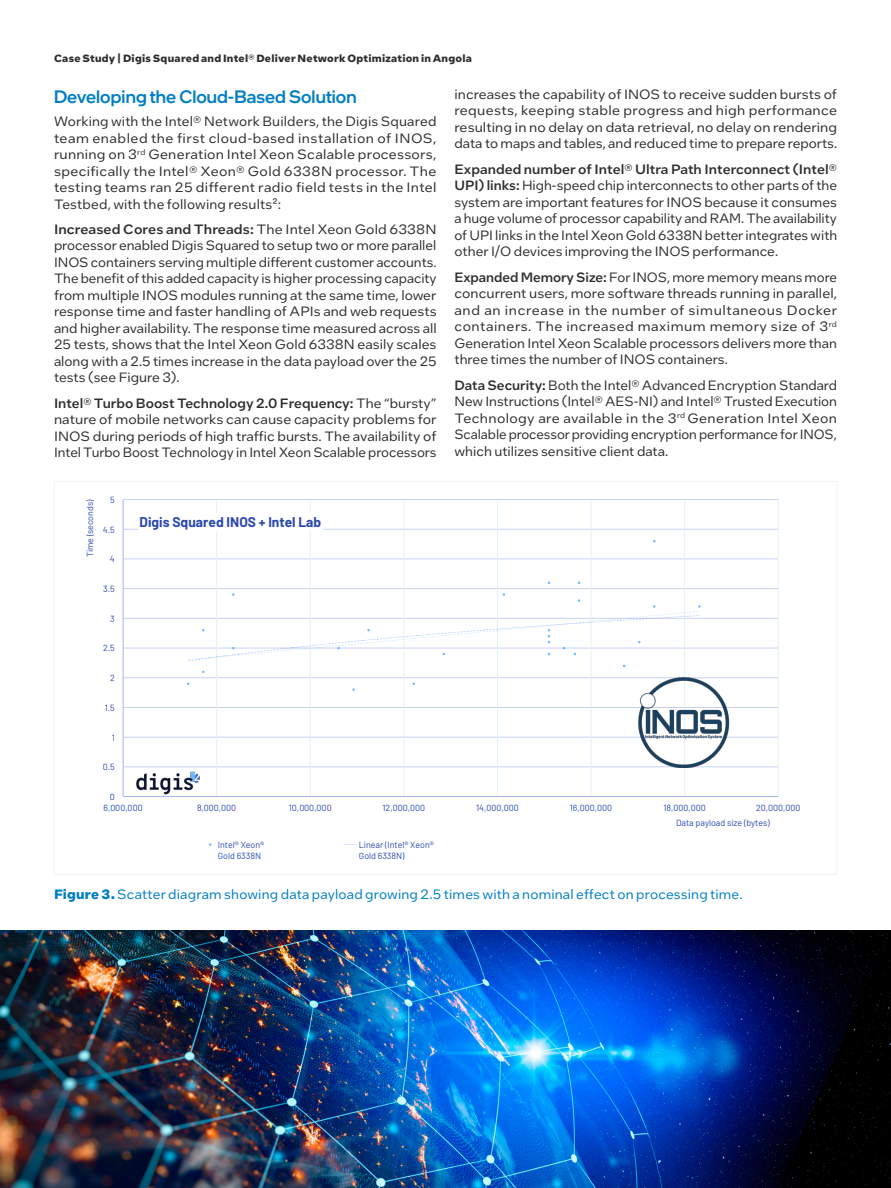
<style>
.page{position:relative;width:891px;height:1188px;background:#fff}
.page>*{position:absolute;margin:0;border:0;box-sizing:border-box;transform-origin:0 0}
.MainCopy___Caption{font:500 18px "Intel One Display";letter-spacing:.005em;color:#007ec5}
.t1{font:700 13.8px "Barlow";color:#2a47b0}
.MainCopy___Caption-2{font:13.5px/16.5px "Intel One Text";color:#2d2f2e;text-align:justify}
.MainCopy___Caption-3{font:13.5px "Intel One Text";letter-spacing:.01em;color:#007ec5}
.Document_Header{font:700 10.5px "Intel One Text";letter-spacing:.02em;color:#2d2f2e}
.t2{font:8.85px/10.6px "Barlow";letter-spacing:-.005em;color:#2a47b0}
.s1{font-weight:500}
.s2{font-weight:700}
</style>
<div class="page">
<hr style="left:123px;top:767px;width:655px;height:1px;background:#c9d1f2">
<hr style="left:123px;top:737px;width:655px;height:1px;background:#c9d1f2">
<hr style="left:123px;top:707px;width:655px;height:1px;background:#c9d1f2">
<hr style="left:123px;top:678px;width:655px;height:1px;background:#c9d1f2">
<hr style="left:123px;top:648px;width:655px;height:1px;background:#c9d1f2">
<hr style="left:123px;top:618px;width:655px;height:1px;background:#c9d1f2">
<hr style="left:123px;top:588px;width:655px;height:1px;background:#c9d1f2">
<hr style="left:123px;top:559px;width:655px;height:1px;background:#c9d1f2">
<hr style="left:123px;top:529px;width:655px;height:1px;background:#c9d1f2">
<hr style="left:123px;top:499px;width:655px;height:1px;background:#c9d1f2">
<hr style="left:216px;top:500px;width:1px;height:297px;background:#e2f1ff">
<hr style="left:310px;top:500px;width:1px;height:297px;background:#e2f1ff">
<hr style="left:404px;top:500px;width:1px;height:297px;background:#e2f1ff">
<hr style="left:497px;top:500px;width:1px;height:297px;background:#e2f1ff">
<hr style="left:591px;top:500px;width:1px;height:297px;background:#e2f1ff">
<hr style="left:684px;top:500px;width:1px;height:297px;background:#e2f1ff">
<hr style="left:778px;top:500px;width:1px;height:297px;background:#e2f1ff">
<hr style="left:123px;top:500px;width:1px;height:297px;background:#a5b3e9">
<hr style="left:123px;top:796px;width:655px;height:1px;background:#a5b3e9">
<svg style="left:188px;top:593px;width:513px;height:80px"></svg>
<div style="left:138px;top:512px;width:185px;height:18px;background:#fff"></div>
<svg style="left:345px;top:844px;width:12px;height:1px"></svg>
<img style="left:630px;top:677px;width:106px;height:90px">
<img style="left:131px;top:767px;width:74px;height:28px">
<img style="left:0;top:931px;width:891px;height:257px">
<p class="Document_Header" style="left:54px;top:51px;width:419px">Case Study | Digis Squared and Intel® Deliver Network Optimization in Angola</p>
<p class="MainCopy___Caption" style="left:54px;top:85px;width:304px">Developing the Cloud-Based Solution</p>
<p class="MainCopy___Caption-2" style="left:54px;top:113px;width:384px">Working with the Intel® Network Builders, the Digis Squared team enabled the first cloud-based installation of INOS, running on 3<sup>rd</sup> Generation Intel Xeon Scalable processors, specifically the Intel® Xeon® Gold 6338N processor. The testing teams ran 25 different radio field tests in the Intel Testbed, with the following results²:</p>
<p class="MainCopy___Caption-2" style="left:54px;top:220px;width:384px"><span class="s1">Increased Cores and Threads:</span> The Intel Xeon Gold 6338N processor enabled Digis Squared to setup two or more parallel INOS containers serving multiple different customer accounts.<br>The benefit of this added capacity is higher processing capacity from multiple INOS modules running at the same time, lower response time and faster handling of APIs and web requests and higher availability. The response time measured across all 25 tests, shows that the Intel Xeon Gold 6338N easily scales along with a 2.5 times increase in the data payload over the 25 tests (see Figure 3).</p>
<p class="MainCopy___Caption-2" style="left:54px;top:394px;width:384px"><span class="s1">Intel® Turbo Boost Technology 2.0 Frequency:</span> The “bursty” nature of mobile networks can cause capacity problems for INOS during periods of high traffic bursts. The availability of Intel Turbo Boost Technology in Intel Xeon Scalable processors</p>
<p class="MainCopy___Caption-2" style="left:454px;top:85px;width:384px">increases the capability of INOS to receive sudden bursts of requests, keeping stable progress and high performance resulting in no delay on data retrieval, no delay on rendering data to maps and tables, and reduced time to prepare reports.</p>
<p class="MainCopy___Caption-2" style="left:454px;top:160px;width:384px"><span class="s1">Expanded number of Intel® Ultra Path Interconnect (Intel® UPI) links:</span> High-speed chip interconnects to other parts of the system are important features for INOS because it consumes a huge volume of processor capability and RAM. The availability of UPI links in the Intel Xeon Gold 6338N better integrates with other I/O devices improving the INOS performance.</p>
<p class="MainCopy___Caption-2" style="left:454px;top:268px;width:384px"><span class="s1">Expanded Memory Size:</span> For INOS, more memory means more concurrent users, more software threads running in parallel, and an increase in the number of simultaneous Docker containers. The increased maximum memory size of 3<sup>rd </sup>Generation Intel Xeon Scalable processors delivers more than three times the number of INOS containers.</p>
<p class="MainCopy___Caption-2" style="left:454px;top:376px;width:384px"><span class="s1">Data Security:</span> Both the Intel® Advanced Encryption Standard New Instructions (Intel® AES-NI) and Intel® Trusted Execution Technology are available in the 3<sup>rd</sup> Generation Intel Xeon Scalable processor providing encryption performance for INOS, which utilizes sensitive client data.</p>
<p class="t2" style="left:84px;top:557px;width:60px;rotate:-90deg">Time (seconds)</p>
<p class="t2" style="left:110px;top:494px;width:6px">5</p>
<p class="t2" style="left:103px;top:524px;width:13px">4.5</p>
<p class="t2" style="left:110px;top:553px;width:6px">4</p>
<p class="t2" style="left:103px;top:583px;width:13px">3.5</p>
<p class="t2" style="left:110px;top:613px;width:6px">3</p>
<p class="t2" style="left:103px;top:642px;width:13px">2.5</p>
<p class="t2" style="left:110px;top:672px;width:6px">2</p>
<p class="t1" style="left:140px;top:512px;width:183px">Digis Squared INOS + Intel Lab</p>
<p class="t2" style="left:105px;top:702px;width:12px">1.5</p>
<p class="t2" style="left:112px;top:731px;width:5px">1</p>
<p class="t2" style="left:103px;top:761px;width:14px">0.5</p>
<p class="t2" style="left:110px;top:791px;width:7px">0</p>
<p class="t2" style="left:104px;top:802px;width:41px">6,000,000</p>
<p class="t2" style="left:197px;top:802px;width:41px">8,000,000</p>
<p class="t2" style="left:289px;top:802px;width:44px">10,000,000</p>
<p class="t2" style="left:383px;top:802px;width:44px">12,000,000</p>
<p class="t2" style="left:476px;top:802px;width:44px">14,000,000</p>
<p class="t2" style="left:570px;top:802px;width:44px">16,000,000</p>
<p class="t2" style="left:663px;top:802px;width:44px">18,000,000</p>
<p class="t2" style="left:756px;top:802px;width:46px">20,000,000</p>
<p class="t2" style="left:676px;top:817px;width:95px">Data payload size (bytes)</p>
<p class="t2" style="left:218px;top:839px;width:48px">Intel® Xeon®<br>Gold 6338N</p>
<p class="t2" style="left:359px;top:839px;width:76px">Linear (Intel® Xeon®<br>Gold 6338N)</p>
<p class="MainCopy___Caption-3" style="left:54px;top:885px;width:690px"><span class="s2">Figure 3.</span> Scatter diagram showing data payload growing 2.5 times with a nominal effect on processing time.</p>
</div>
